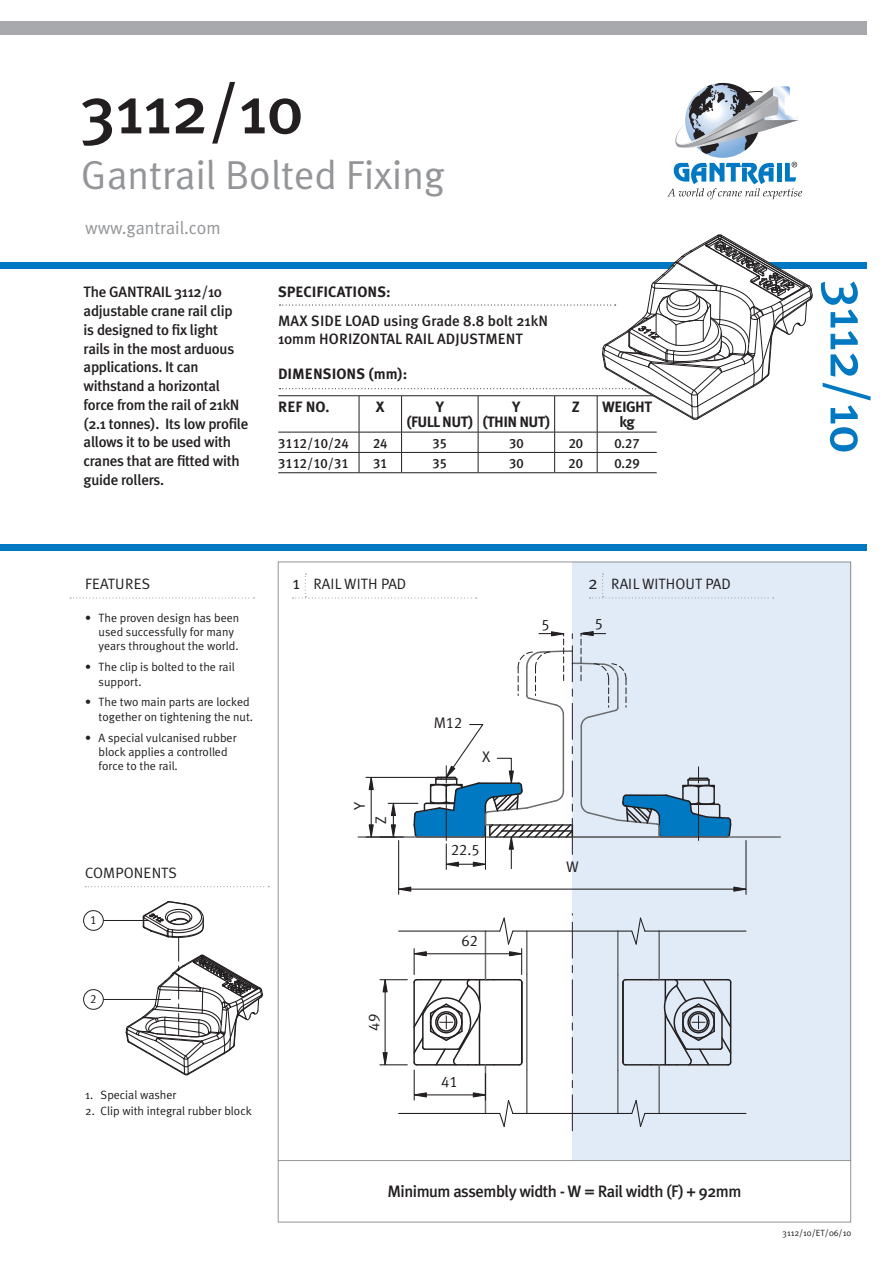
<style>
.page{position:relative;width:893px;height:1263px;background:#fff}
.page>*{position:absolute;margin:0;border:0;box-sizing:border-box;transform-origin:0 0}
.t1{font:500 67.5px "Meta Plus";color:#231f20}
.t2{font:500 52.5px "Meta Plus";color:#0079c2}
.t3{font:40.5px "Meta Plus Normal";color:#939598}
.t4{font:18px "Meta Plus Normal";color:#939598}
.t5{font:500 16.5px "Meta Plus";letter-spacing:-.03em;color:#231f20}
.t6{font:15.3px "Meta Plus Normal Caps";color:#231f20}
.t7{font:500 15px/18.8px "Meta Plus";letter-spacing:-.02em;color:#231f20}
.t8{font:500 15px/18px "Meta Plus";color:#231f20}
.t9{font:700 15px/15px "Meta Plus";color:#231f20;text-align:center}
.t10{font:15px "Meta Plus Normal";color:#231f20}
.t11{font:700 15px/15px "Meta Plus";letter-spacing:-.04em;color:#231f20;text-align:center}
.t12{font:15px "Meta Plus Normal";letter-spacing:.025em;color:#231f20}
.t13{font:13.5px "Meta Plus Medium Caps";color:#231f20}
.t14{font:12px/14.4px "Meta Plus Normal";color:#231f20}
.t15{font:12px "Meta Plus Normal Caps";color:#231f20}
.t16{font:9px "Meta Plus Normal";color:#231f20}
.s1{font-size:18px}
</style>
<div class="page">
<div style="left:0;top:21px;width:866px;height:14px;background:#a8a9ad"></div>
<div style="left:0;top:262px;width:866px;height:6px;background:#0079c2"></div>
<div style="left:0;top:544px;width:866px;height:7px;background:#0079c2"></div>
<hr style="left:278px;top:395px;width:81px;height:1px;background:#231f20">
<hr style="left:359px;top:396px;width:1px;height:36px;background:#231f20">
<hr style="left:401px;top:396px;width:1px;height:36px;background:#231f20">
<hr style="left:478px;top:396px;width:1px;height:36px;background:#231f20">
<hr style="left:554px;top:396px;width:1px;height:36px;background:#231f20">
<hr style="left:597px;top:396px;width:1px;height:36px;background:#231f20">
<hr style="left:278px;top:432px;width:81px;height:1px;background:#231f20">
<hr style="left:359px;top:432px;width:43px;height:1px;background:#231f20">
<hr style="left:402px;top:432px;width:76px;height:1px;background:#231f20">
<hr style="left:478px;top:432px;width:77px;height:1px;background:#231f20">
<hr style="left:555px;top:432px;width:42px;height:1px;background:#231f20">
<hr style="left:597px;top:432px;width:60px;height:1px;background:#231f20">
<hr style="left:278px;top:452px;width:81px;height:1px;background:#231f20">
<hr style="left:359px;top:452px;width:43px;height:1px;background:#231f20">
<svg style="left:359px;top:432px;width:1px;height:40px"></svg>
<hr style="left:402px;top:452px;width:76px;height:1px;background:#231f20">
<svg style="left:401px;top:432px;width:1px;height:40px"></svg>
<hr style="left:478px;top:452px;width:77px;height:1px;background:#231f20">
<svg style="left:478px;top:432px;width:1px;height:40px"></svg>
<hr style="left:555px;top:452px;width:42px;height:1px;background:#231f20">
<svg style="left:554px;top:432px;width:1px;height:40px"></svg>
<hr style="left:597px;top:452px;width:60px;height:1px;background:#231f20">
<svg style="left:597px;top:432px;width:1px;height:40px"></svg>
<hr style="left:278px;top:472px;width:81px;height:1px;background:#231f20">
<hr style="left:359px;top:472px;width:43px;height:1px;background:#231f20">
<hr style="left:402px;top:472px;width:76px;height:1px;background:#231f20">
<hr style="left:478px;top:472px;width:77px;height:1px;background:#231f20">
<hr style="left:555px;top:472px;width:42px;height:1px;background:#231f20">
<hr style="left:597px;top:472px;width:60px;height:1px;background:#231f20">
<div style="left:572px;top:562px;width:279px;height:598px;background:#e1ebf7"></div>
<svg style="left:70px;top:597px;width:184px;height:1px"></svg>
<hr style="left:278px;top:1160px;width:573px;height:1px;background:#939598">
<svg style="left:292px;top:573px;width:185px;height:25px"></svg>
<svg style="left:589px;top:573px;width:185px;height:25px"></svg>
<svg style="left:667px;top:83px;width:135px;height:116px"></svg>
<svg style="left:85px;top:886px;width:184px;height:1px"></svg>
<div style="left:83px;top:910px;width:20px;height:20px;border:1px solid #231f20;border-radius:50%"></div>
<div style="left:83px;top:989px;width:20px;height:20px;border:1px solid #231f20;border-radius:50%"></div>
<hr style="left:103px;top:920px;width:45px;height:1px;background:#231f20">
<hr style="left:103px;top:999px;width:68px;height:1px;background:#231f20">
<svg style="left:280px;top:234px;width:533px;height:187px"></svg>
<svg style="left:125px;top:901px;width:138px;height:175px"></svg>
<hr style="left:358px;top:836px;width:422px;height:2px;background:#6a6b6e">
<hr style="left:658px;top:931px;width:2px;height:49px;background:#6a6b6e">
<hr style="left:617px;top:931px;width:2px;height:44px;background:#6a6b6e">
<hr style="left:617px;top:1070px;width:2px;height:43px;background:#6a6b6e">
<hr style="left:658px;top:1065px;width:2px;height:48px;background:#6a6b6e">
<hr style="left:617px;top:974px;width:2px;height:96px;background:#6a6b6e">
<hr style="left:645px;top:1113px;width:101px;height:1px;background:#231f20">
<hr style="left:513px;top:1113px;width:119px;height:1px;background:#231f20">
<hr style="left:645px;top:930px;width:101px;height:2px;background:#231f20">
<hr style="left:513px;top:930px;width:119px;height:2px;background:#231f20">
<hr style="left:398px;top:840px;width:1px;height:54px;background:#231f20">
<hr style="left:745px;top:840px;width:1px;height:54px;background:#231f20">
<hr style="left:411px;top:888px;width:323px;height:2px;background:#231f20">
<svg style="left:398px;top:886px;width:14px;height:6px"></svg>
<svg style="left:733px;top:886px;width:14px;height:6px"></svg>
<hr style="left:366px;top:836px;width:37px;height:1px;background:#231f20">
<hr style="left:366px;top:777px;width:81px;height:1px;background:#231f20">
<hr style="left:371px;top:780px;width:1px;height:45px;background:#231f20">
<svg style="left:368px;top:824px;width:6px;height:14px"></svg>
<svg style="left:368px;top:776px;width:6px;height:15px"></svg>
<hr style="left:388px;top:803px;width:30px;height:1px;background:#231f20">
<svg style="left:380px;top:802px;width:17px;height:36px"></svg>
<svg style="left:630px;top:917px;width:16px;height:28px"></svg>
<svg style="left:630px;top:1100px;width:16px;height:27px"></svg>
<svg style="left:572px;top:914px;width:1px;height:217px"></svg>
<svg style="left:380px;top:917px;width:148px;height:210px"></svg>
<svg style="left:622px;top:978px;width:110px;height:89px"></svg>
<svg style="left:413px;top:631px;width:319px;height:238px"></svg>
<h1 class="t1" style="left:81px;top:71px;width:224px">3112/10</h1>
<h3 class="t3" style="left:81px;top:151px;width:365px">Gantrail Bolted Fixing</h3>
<h3 class="t4" style="left:85px;top:217px;width:137px">www.gantrail.com</h3>
<p class="t7" style="left:84px;top:283px;width:166px">The GANTRAIL 3112/10 adjustable crane rail clip<br>is designed to fix light rails in the most arduous applications. It can withstand a horizontal force from the rail of 21kN (2.1 tonnes). Its low profile allows it to be used with cranes that are fitted with guide rollers.</p>
<p class="t9" style="left:278px;top:285px;width:114px">SPECIFICATIONS:</p>
<p class="t8" style="left:278px;top:312px;width:271px">MAX SIDE LOAD using Grade 8.8 bolt 21kN<br>10mm HORIZONTAL RAIL ADJUSTMENT</p>
<p class="t9" style="left:278px;top:366px;width:131px">DIMENSIONS (mm):</p>
<p class="t9" style="left:278px;top:399px;width:53px">REF NO.</p>
<p class="t9" style="left:376px;top:399px;width:10px">X</p>
<p class="t9" style="left:406px;top:399px;width:68px">Y<br>(FULL NUT)</p>
<p class="t9" style="left:482px;top:399px;width:69px">Y<br>(THIN NUT)</p>
<p class="t9" style="left:572px;top:399px;width:9px">Z</p>
<p class="t11" style="left:602px;top:399px;width:51px">WEIGHT kg</p>
<p class="t13" style="left:278px;top:435px;width:72px">3112/10/24</p>
<p class="t13" style="left:373px;top:435px;width:16px">24</p>
<p class="t13" style="left:433px;top:435px;width:16px">35</p>
<p class="t13" style="left:509px;top:435px;width:16px">30</p>
<p class="t13" style="left:569px;top:435px;width:16px">20</p>
<p class="t13" style="left:614px;top:435px;width:27px">0.27</p>
<p class="t13" style="left:278px;top:455px;width:72px">3112/10/31</p>
<p class="t13" style="left:373px;top:455px;width:16px">31</p>
<p class="t13" style="left:433px;top:455px;width:16px">35</p>
<p class="t13" style="left:509px;top:455px;width:16px">30</p>
<p class="t13" style="left:569px;top:455px;width:16px">20</p>
<p class="t13" style="left:614px;top:455px;width:27px">0.29</p>
<p class="t12" style="left:85px;top:575px;width:67px">FEATURES</p>
<p class="t10" style="left:292px;top:575px;width:115px"><span class="s1">1</span> RAIL WITH PAD</p>
<p class="t14" style="left:99px;top:610px;width:142px;text-indent:-14px">• The proven design has been used successfully for many years throughout the world.</p>
<p class="t14" style="left:99px;top:660px;width:138px;text-indent:-14px">• The clip is bolted to the rail support.</p>
<p class="t14" style="left:85px;top:695px;width:169px;text-align:right">• The two main parts are locked together on tightening the nut.</p>
<p class="t14" style="left:99px;top:730px;width:140px;text-indent:-14px">• A special vulcanised rubber block applies a controlled force to the rail.</p>
<p class="t10" style="left:85px;top:864px;width:93px">COMPONENTS</p>
<p class="t15" style="left:90px;top:913px;width:8px">1</p>
<p class="t15" style="left:90px;top:992px;width:8px">2</p>
<p class="t14" style="left:85px;top:1087px;width:93px">1. Special washer</p>
<p class="t14" style="left:85px;top:1103px;width:168px">2. Clip with integral rubber block</p>
<p class="t6" style="left:351px;top:810px;width:10px;rotate:-90deg">Y</p>
<p class="t6" style="left:372px;top:824px;width:9px;rotate:-90deg">Z</p>
<p class="t6" style="left:365px;top:1030px;width:18px;rotate:-90deg">49</p>
<p class="t6" style="left:434px;top:713px;width:30px">M12</p>
<p class="t6" style="left:482px;top:747px;width:10px">X</p>
<p class="t6" style="left:451px;top:841px;width:30px">22.5</p>
<p class="t6" style="left:462px;top:931px;width:18px">62</p>
<p class="t6" style="left:441px;top:1072px;width:18px">41</p>
<p class="t10" style="left:588px;top:575px;width:144px"><span class="s1">2</span> RAIL WITHOUT PAD</p>
<p class="t6" style="left:541px;top:615px;width:10px">5</p>
<p class="t6" style="left:595px;top:615px;width:10px">5</p>
<p class="t6" style="left:566px;top:858px;width:14px">W</p>
<h3 class="t5" style="left:388px;top:1182px;width:355px">Minimum assembly width - W = Rail width (F) + 92mm</h3>
<h2 class="t2" style="left:879px;top:281px;width:174px;rotate:90deg">3112/10</h2>
<p class="t16" style="left:782px;top:1228px;width:70px">3112/10/ET/06/10</p>
</div>
